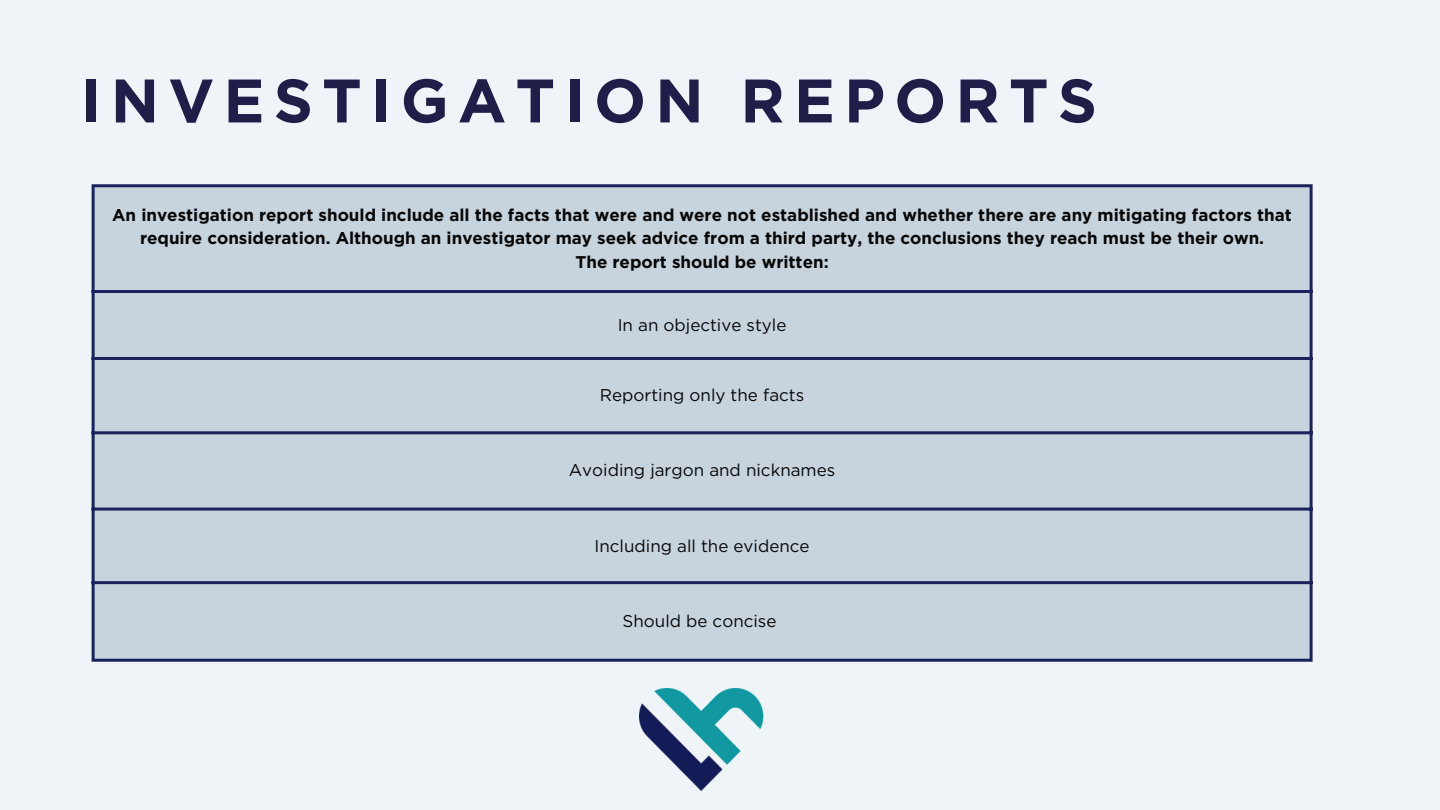
<style>
.page{position:relative;width:1440px;height:810px;background:#eff4f8}
.page>*{position:absolute;margin:0;border:0;box-sizing:border-box;transform-origin:0 0}
.t1{font:700 61.3px "Gotham";letter-spacing:.15em;color:#1e1e49}
.t2{font:700 17px/23.2px "Gotham";color:#000;text-align:center}
.t3{font:17px "Gotham";color:#000}
</style>
<div class="page">
<div style="left:95px;top:187px;width:1215px;height:472px;background:#c8d4dd"></div>
<hr style="left:92px;top:187px;width:3px;height:472px;background:#131c57">
<hr style="left:1310px;top:187px;width:3px;height:472px;background:#131c57">
<hr style="left:92px;top:184px;width:1221px;height:3px;background:#131c57">
<hr style="left:92px;top:290px;width:1221px;height:3px;background:#131c57">
<hr style="left:92px;top:357px;width:1221px;height:3px;background:#131c57">
<hr style="left:92px;top:431px;width:1221px;height:3px;background:#131c57">
<hr style="left:92px;top:508px;width:1221px;height:3px;background:#131c57">
<hr style="left:92px;top:581px;width:1221px;height:3px;background:#131c57">
<hr style="left:92px;top:659px;width:1221px;height:3px;background:#131c57">
<img style="left:639px;top:688px;width:125px;height:102px">
<p class="t1" style="left:81px;top:64px;width:1017px">INVESTIGATION REPORTS</p>
<p class="t2" style="left:112px;top:203px;width:1181px">An investigation report should include all the facts that were and were not established and whether there are any mitigating factors that require consideration. Although an investigator may seek advice from a third party, the conclusions they reach must be their own.<br>The report should be written:</p>
<p class="t3" style="left:618px;top:314px;width:170px">In an objective style</p>
<p class="t3" style="left:600px;top:385px;width:206px">Reporting only the facts</p>
<p class="t3" style="left:569px;top:460px;width:268px">Avoiding jargon and nicknames</p>
<p class="t3" style="left:595px;top:535px;width:217px">Including all the evidence</p>
<p class="t3" style="left:623px;top:611px;width:155px">Should be concise</p>
</div>
